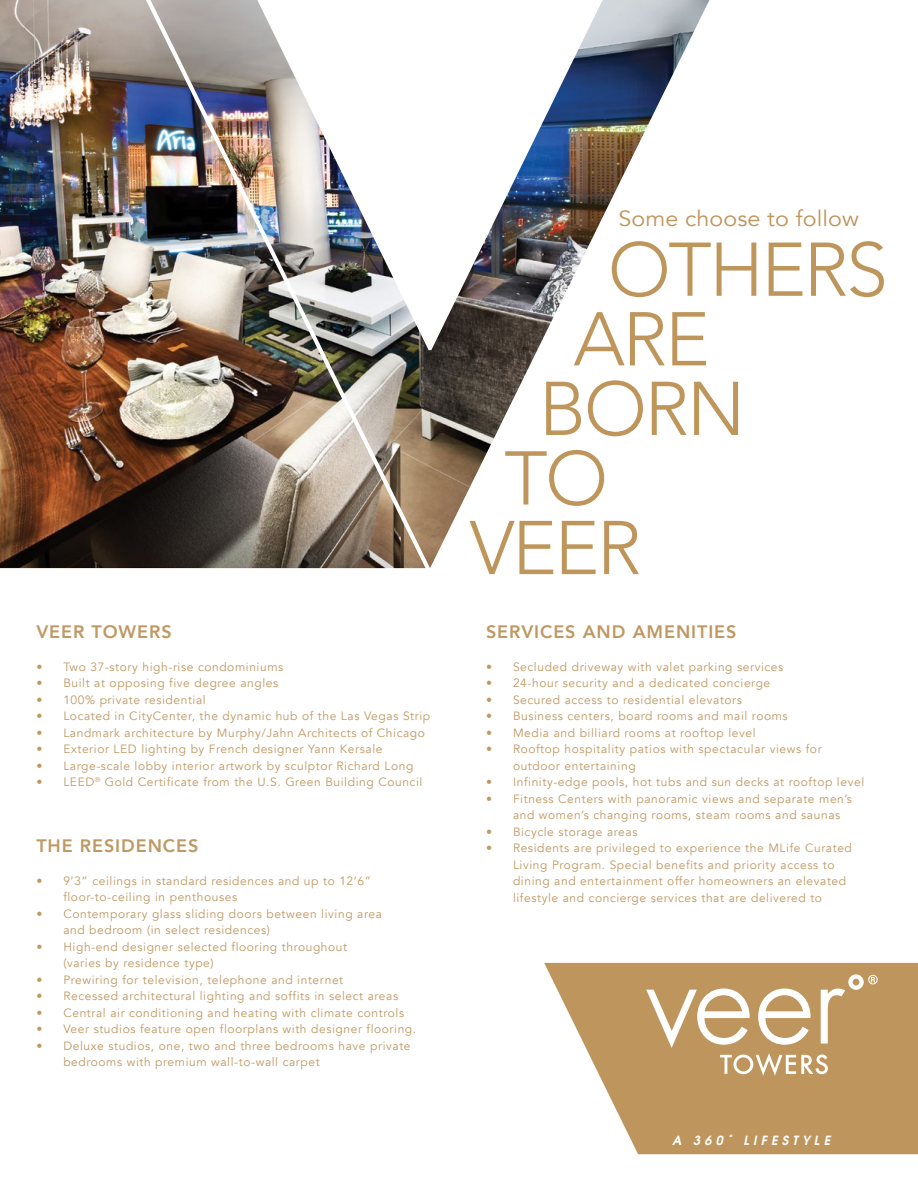
<style>
.page{position:relative;width:918px;height:1188px;background:#fff}
.page>*{position:absolute;margin:0;border:0;box-sizing:border-box;transform-origin:0 0}
.t1{font:300 75.15px "Avenir";letter-spacing:-.03em;color:#be955b}
.t2{font:21.9px "Avenir";letter-spacing:.005em;color:#be955b;scale:1.06 1}
.t3{font:800 18px "Avenir";letter-spacing:.05em;color:#bf9862}
.t4{font:italic 600 12.6px "Avant Garde";letter-spacing:.33em;color:#fff}
.t5{font:12px/16.5px "Avenir";letter-spacing:.05em;color:#bf9862}
</style>
<div class="page">
<svg style="left:544px;top:963px;width:374px;height:191px;fill:#be965d"></svg>
<svg style="left:646px;top:974px;width:232px;height:102px"></svg>
<img style="left:0;top:0;width:151px;height:568px">
<img style="left:151px;top:0;width:558px;height:568px">
<h3 class="t3" style="left:36px;top:617px;width:137px">VEER TOWERS</h3>
<p class="t5" style="left:36px;top:658px;width:248px">• Two 37-story high-rise condominiums</p>
<p class="t5" style="left:36px;top:675px;width:243px">• Built at opposing five degree angles</p>
<p class="t5" style="left:36px;top:691px;width:171px">• 100% private residential</p>
<p class="t5" style="left:36px;top:708px;width:395px">• Located in CityCenter, the dynamic hub of the Las Vegas Strip</p>
<p class="t5" style="left:36px;top:724px;width:390px">• Landmark architecture by Murphy/Jahn Architects of Chicago</p>
<p class="t5" style="left:36px;top:741px;width:348px">• Exterior LED lighting by French designer Yann Kersale</p>
<p class="t5" style="left:36px;top:757px;width:379px">• Large-scale lobby interior artwork by sculptor Richard Long</p>
<p class="t5" style="left:36px;top:774px;width:388px">• LEED<sup>®</sup> Gold Certificate from the U.S. Green Building Council</p>
<h3 class="t3" style="left:36px;top:831px;width:164px">THE RESIDENCES</h3>
<p class="t5" style="left:63px;top:873px;width:309px;text-indent:-27px">• 9’3” ceilings in standard residences and up to 12’6” floor-to-ceiling in penthouses</p>
<p class="t5" style="left:63px;top:906px;width:320px;text-indent:-27px">• Contemporary glass sliding doors between living area and bedroom (in select residences)</p>
<p class="t5" style="left:63px;top:939px;width:285px;text-indent:-27px">• High-end designer selected flooring throughout (varies by residence type)</p>
<p class="t5" style="left:36px;top:972px;width:308px">• Prewiring for television, telephone and internet</p>
<p class="t5" style="left:36px;top:988px;width:363px">• Recessed architectural lighting and soffits in select areas</p>
<p class="t5" style="left:36px;top:1005px;width:369px">• Central air conditioning and heating with climate controls</p>
<p class="t5" style="left:36px;top:1021px;width:381px">• Veer studios feature open floorplans with designer flooring.</p>
<p class="t5" style="left:63px;top:1038px;width:349px;text-indent:-27px">• Deluxe studios, one, two and three bedrooms have private bedrooms with premium wall-to-wall carpet</p>
<h2 class="t2" style="left:618px;top:206px;width:228px">Some choose to follow</h2>
<h1 class="t1" style="left:608px;top:225px;width:281px">OTHERS</h1>
<h1 class="t1" style="left:573px;top:295px;width:138px">ARE</h1>
<h1 class="t1" style="left:539px;top:365px;width:208px">BORN</h1>
<h1 class="t1" style="left:504px;top:434px;width:105px">TO</h1>
<h1 class="t1" style="left:470px;top:504px;width:173px">VEER</h1>
<h3 class="t3" style="left:486px;top:617px;width:252px">SERVICES AND AMENITIES</h3>
<p class="t5" style="left:486px;top:658px;width:299px">• Secluded driveway with valet parking services</p>
<p class="t5" style="left:486px;top:675px;width:286px">• 24-hour security and a dedicated concierge</p>
<p class="t5" style="left:486px;top:691px;width:258px">• Secured access to residential elevators</p>
<p class="t5" style="left:486px;top:708px;width:303px">• Business centers, board rooms and mail rooms</p>
<p class="t5" style="left:486px;top:724px;width:271px">• Media and billiard rooms at rooftop level</p>
<p class="t5" style="left:513px;top:741px;width:310px;text-indent:-27px">• Rooftop hospitality patios with spectacular views for outdoor entertaining</p>
<p class="t5" style="left:486px;top:774px;width:380px">• Infinity-edge pools, hot tubs and sun decks at rooftop level</p>
<p class="t5" style="left:513px;top:790px;width:341px;text-indent:-27px">• Fitness Centers with panoramic views and separate men’s and women’s changing rooms, steam rooms and saunas</p>
<p class="t5" style="left:486px;top:823px;width:153px">• Bicycle storage areas</p>
<p class="t5" style="left:513px;top:840px;width:340px;text-indent:-27px">• Residents are privileged to experience the MLife Curated Living Program. Special benefits and priority access to dining and entertainment offer homeowners an elevated lifestyle and concierge services that are delivered to</p>
<p class="t4" style="left:672px;top:1132px;width:160px">A 360˚ LIFESTYLE</p>
</div>
